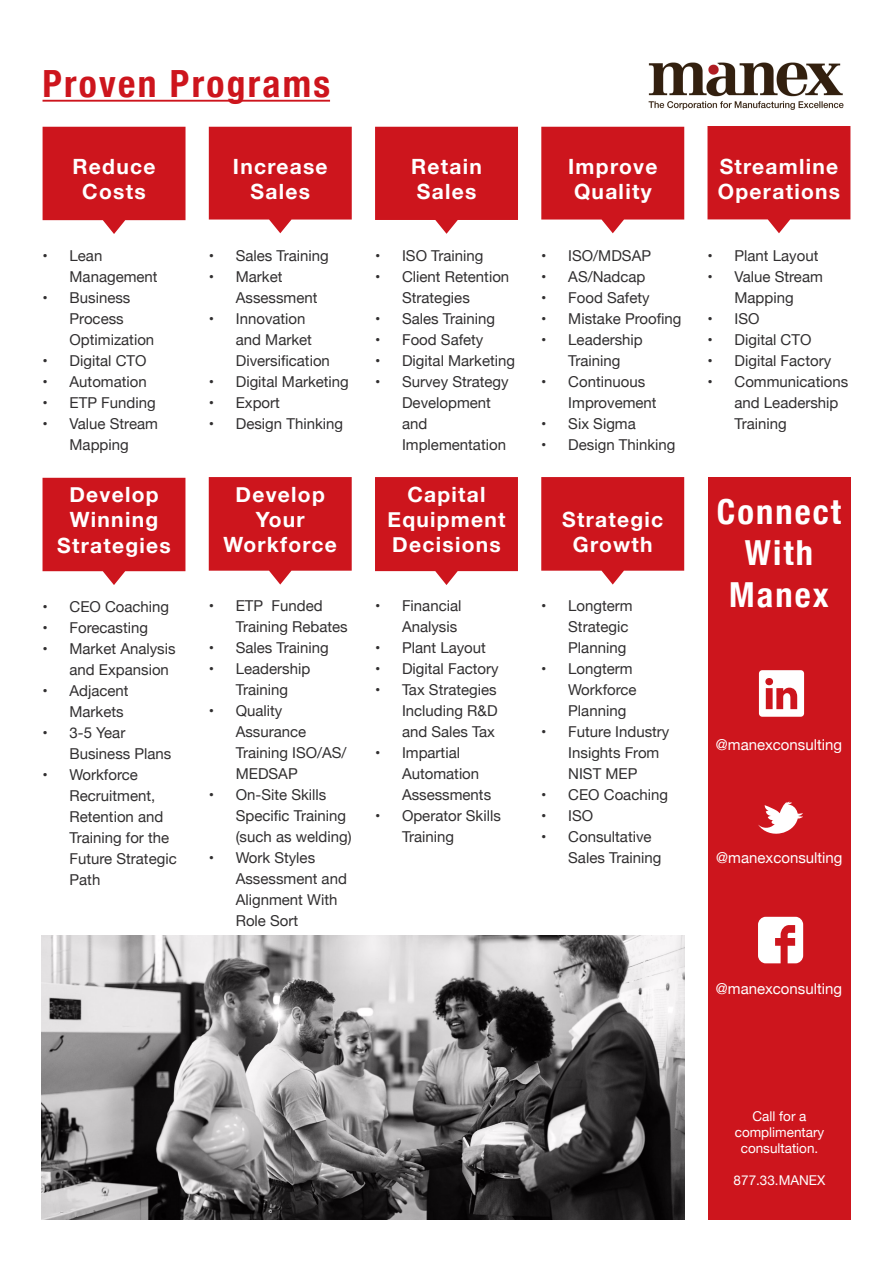
<style>
.page{position:relative;width:893px;height:1263px;background:#fff}
.page>*{position:absolute;margin:0;border:0;box-sizing:border-box;transform-origin:0 0}
.Text_Left_Justify{font:700 condensed 37.5px "Helvetica Neue";letter-spacing:.06em;color:#cd151d}
.Text_Center{font:700 condensed 34.5px "Helvetica Neue";letter-spacing:.06em;color:#fff}
.Text_Center-2{font:700 21px/25.2px "Helvetica Neue";letter-spacing:.06em;color:#fff;text-align:center}
.t1{font:15px/21px "Helvetica Neue";color:#312f30}
.Text_Left_Justify-2{font:15px "Helvetica Neue";color:#fff}
.Text_Left_Justify-3{font:13.5px/16.2px "Helvetica Neue";color:#fff;text-align:center}
</style>
<div class="page">
<svg style="left:41px;top:935px;width:644px;height:285px;background:#807e7f"></svg>
<svg style="left:43px;top:478px;width:142px;height:107px;background:#d23037"></svg>
<div style="left:707px;top:477px;width:143px;height:743px;background:#cd151d"></div>
<svg style="left:375px;top:477px;width:143px;height:108px;background:#d23037"></svg>
<svg style="left:209px;top:477px;width:143px;height:107px;background:#d23037"></svg>
<svg style="left:541px;top:477px;width:143px;height:107px;background:#d23037"></svg>
<svg style="left:43px;top:127px;width:143px;height:107px;background:#d33138"></svg>
<svg style="left:375px;top:127px;width:143px;height:107px;background:#d33138"></svg>
<svg style="left:209px;top:127px;width:143px;height:106px;background:#d23037"></svg>
<svg style="left:541px;top:127px;width:143px;height:106px;background:#d23037"></svg>
<svg style="left:707px;top:126px;width:143px;height:107px;background:#d23138"></svg>
<hr style="left:43px;top:100px;width:287px;height:2px;background:#cd151d">
<svg style="left:759px;top:670px;width:45px;height:47px"></svg>
<svg style="left:758px;top:802px;width:45px;height:32px"></svg>
<svg style="left:758px;top:917px;width:45px;height:46px"></svg>
<img style="left:648px;top:62px;width:196px;height:48px">
<p class="Text_Left_Justify" style="left:43px;top:52px;width:289px">Proven Programs</p>
<p class="Text_Center-2" style="left:73px;top:154px;width:84px">Reduce<br>Costs</p>
<p class="Text_Center-2" style="left:233px;top:154px;width:96px">Increase<br>Sales</p>
<p class="Text_Center-2" style="left:411px;top:154px;width:72px;text-align:left">Retain<br>Sales</p>
<p class="Text_Center-2" style="left:568px;top:154px;width:91px;text-align:left">Improve<br>Quality</p>
<p class="Text_Center-2" style="left:718px;top:154px;width:124px;text-align:left">Streamline<br>Operations</p>
<p class="t1" style="left:70px;top:246px;width:90px;text-indent:-27px">• Lean<br>Management</p>
<p class="t1" style="left:70px;top:288px;width:86px;text-indent:-27px">• Business<br>Process<br>Optimization</p>
<p class="t1" style="left:43px;top:351px;width:105px">• Digital CTO</p>
<p class="t1" style="left:43px;top:372px;width:106px">• Automation</p>
<p class="t1" style="left:43px;top:393px;width:115px">• ETP Funding</p>
<p class="t1" style="left:43px;top:414px;width:117px;text-align:center">• Value Stream<br>Mapping</p>
<p class="Text_Center-2" style="left:57px;top:483px;width:115px">Develop<br>Winning<br>Strategies</p>
<p class="t1" style="left:43px;top:597px;width:128px">• CEO Coaching</p>
<p class="t1" style="left:43px;top:618px;width:107px">• Forecasting</p>
<p class="t1" style="left:70px;top:639px;width:108px;text-indent:-27px">• Market Analysis and Expansion</p>
<p class="t1" style="left:70px;top:681px;width:61px;text-indent:-27px">• Adjacent<br>Markets</p>
<p class="t1" style="left:70px;top:723px;width:103px;text-indent:-27px">• 3-5 Year<br>Business Plans</p>
<p class="t1" style="left:70px;top:765px;width:109px;text-indent:-27px">• Workforce<br>Recruitment,<br>Retention and<br>Training for the<br>Future Strategic<br>Path</p>
<p class="t1" style="left:209px;top:246px;width:122px">• Sales Training</p>
<p class="t1" style="left:236px;top:267px;width:83px;text-indent:-27px">• Market<br>Assessment</p>
<p class="t1" style="left:236px;top:309px;width:96px;text-indent:-27px">• Innovation and Market<br>Diversification</p>
<p class="t1" style="left:209px;top:372px;width:142px">• Digital Marketing</p>
<p class="t1" style="left:209px;top:393px;width:73px">• Export</p>
<p class="t1" style="left:209px;top:414px;width:136px">• Design Thinking</p>
<p class="Text_Center-2" style="left:236px;top:482px;width:91px">Develop<br>Your</p>
<p class="Text_Center-2" style="left:223px;top:533px;width:115px">Workforce</p>
<p class="t1" style="left:236px;top:596px;width:113px;text-indent:-27px">• ETP Funded<br>Training Rebates</p>
<p class="t1" style="left:209px;top:638px;width:122px">• Sales Training</p>
<p class="t1" style="left:209px;top:659px;width:103px;text-align:center">• Leadership<br>Training</p>
<p class="t1" style="left:236px;top:701px;width:112px;text-indent:-27px">• Quality<br>Assurance<br>Training ISO/AS/<br>MEDSAP</p>
<p class="t1" style="left:236px;top:785px;width:117px;text-indent:-27px">• On-Site Skills<br>Specific Training (such as welding)</p>
<p class="t1" style="left:236px;top:848px;width:113px;text-indent:-27px">• Work Styles<br>Assessment and<br>Alignment With<br>Role Sort</p>
<p class="t1" style="left:375px;top:246px;width:110px">• ISO Training</p>
<p class="t1" style="left:402px;top:267px;width:109px;text-indent:-27px">• Client Retention<br>Strategies</p>
<p class="t1" style="left:375px;top:309px;width:122px">• Sales Training</p>
<p class="t1" style="left:375px;top:330px;width:110px">• Food Safety</p>
<p class="t1" style="left:375px;top:351px;width:142px">• Digital Marketing</p>
<p class="t1" style="left:402px;top:372px;width:108px;text-indent:-27px">• Survey Strategy<br>Development and<br>Implementation</p>
<p class="Text_Center-2" style="left:387px;top:482px;width:120px">Capital<br>Equipment<br>Decisions</p>
<p class="t1" style="left:375px;top:596px;width:88px;text-align:right">• Financial<br>Analysis</p>
<p class="t1" style="left:375px;top:638px;width:112px">• Plant Layout</p>
<p class="t1" style="left:375px;top:659px;width:125px">• Digital Factory</p>
<p class="t1" style="left:402px;top:680px;width:97px;text-align:justify;text-indent:-27px">• Tax Strategies Including R&amp;D and Sales Tax</p>
<p class="t1" style="left:402px;top:743px;width:91px;text-indent:-27px">• Impartial<br>Automation<br>Assessments</p>
<p class="t1" style="left:402px;top:806px;width:100px;text-indent:-27px">• Operator Skills<br>Training</p>
<p class="t1" style="left:541px;top:246px;width:111px">• ISO/MDSAP</p>
<p class="t1" style="left:541px;top:267px;width:106px">• AS/Nadcap</p>
<p class="t1" style="left:541px;top:288px;width:110px">• Food Safety</p>
<p class="t1" style="left:541px;top:309px;width:142px">• Mistake Proofing</p>
<p class="t1" style="left:541px;top:330px;width:103px;text-align:center">• Leadership<br>Training</p>
<p class="t1" style="left:568px;top:372px;width:90px;text-indent:-27px">• Continuous<br>Improvement</p>
<p class="t1" style="left:541px;top:414px;width:96px">• Six Sigma</p>
<p class="t1" style="left:541px;top:435px;width:136px">• Design Thinking</p>
<p class="Text_Center-2" style="left:562px;top:508px;width:103px">Strategic<br>Growth</p>
<p class="t1" style="left:568px;top:596px;width:66px;text-indent:-27px">• Longterm<br>Strategic<br>Planning</p>
<p class="t1" style="left:568px;top:659px;width:70px;text-indent:-27px">• Longterm<br>Workforce<br>Planning</p>
<p class="t1" style="left:568px;top:722px;width:103px;text-indent:-27px">• Future Industry<br>Insights From<br>NIST MEP</p>
<p class="t1" style="left:541px;top:785px;width:128px">• CEO Coaching</p>
<p class="t1" style="left:541px;top:806px;width:54px">• ISO</p>
<p class="t1" style="left:568px;top:827px;width:95px;text-indent:-27px">• Consultative<br>Sales Training</p>
<p class="t1" style="left:707px;top:246px;width:112px">• Plant Layout</p>
<p class="t1" style="left:707px;top:267px;width:117px;text-align:center">• Value Stream<br>Mapping</p>
<p class="t1" style="left:707px;top:309px;width:54px">• ISO</p>
<p class="t1" style="left:707px;top:330px;width:105px">• Digital CTO</p>
<p class="t1" style="left:707px;top:351px;width:125px">• Digital Factory</p>
<p class="t1" style="left:734px;top:372px;width:115px;text-indent:-27px">• Communications and Leadership<br>Training</p>
<p class="Text_Center" style="left:717px;top:483px;width:126px">Connect</p>
<p class="Text_Center" style="left:745px;top:524px;width:70px">With</p>
<p class="Text_Center" style="left:729px;top:566px;width:101px">Manex</p>
<p class="Text_Left_Justify-2" style="left:716px;top:733px;width:128px">@manexconsulting</p>
<p class="Text_Left_Justify-2" style="left:716px;top:847px;width:128px">@manexconsulting</p>
<p class="Text_Left_Justify-2" style="left:716px;top:977px;width:128px">@manexconsulting</p>
<p class="Text_Left_Justify-3" style="left:735px;top:1108px;width:91px">Call for a complimentary consultation.</p>
<p class="Text_Left_Justify-3" style="left:734px;top:1173px;width:93px">877.33.MANEX</p>
</div>
